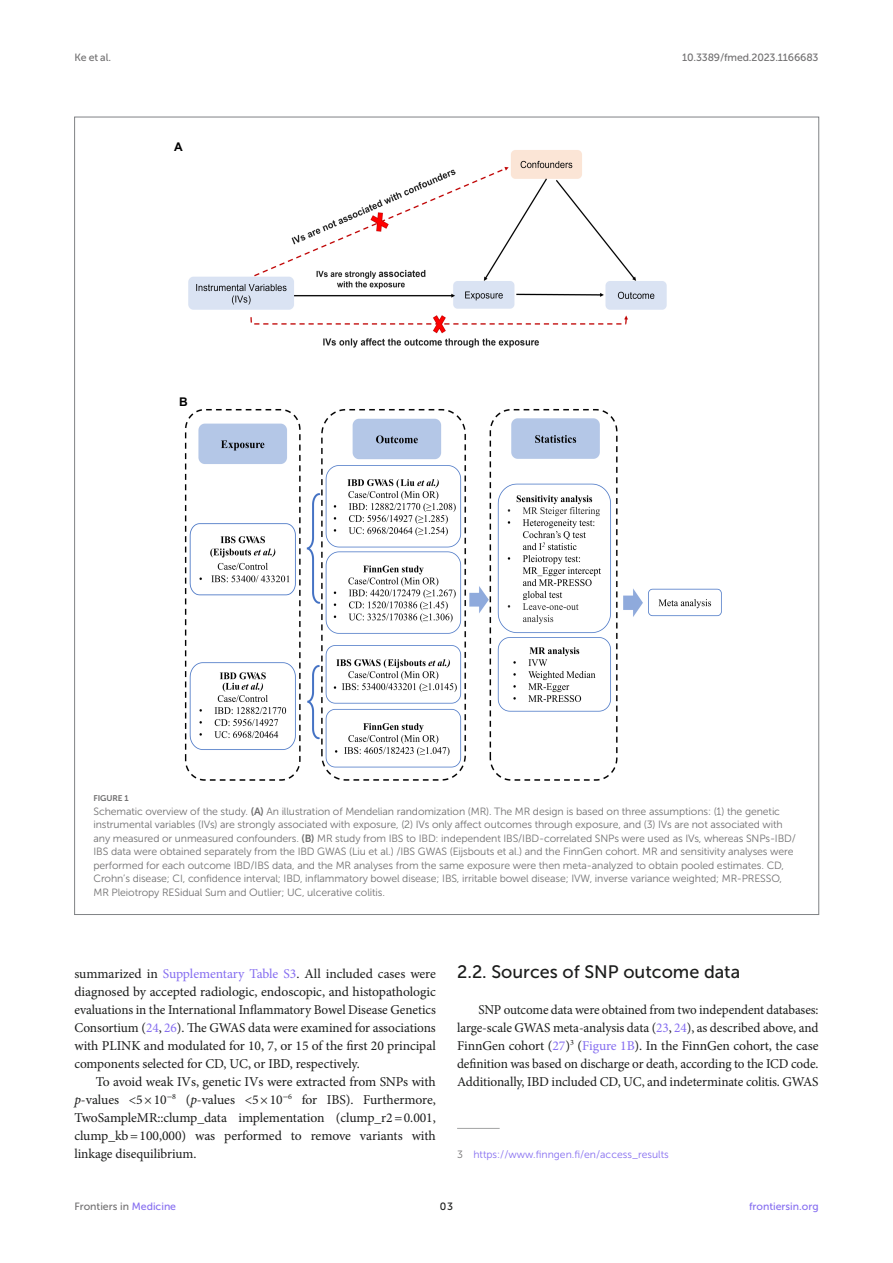
<style>
.page{position:relative;width:893px;height:1263px;background:#fff}
.page>*{position:absolute;margin:0;border:0;box-sizing:border-box;transform-origin:0 0}
.HEAD_2{font:18px "Museo Sans 500";color:#1b1c1b}
.TEXT{font:13.5px/18px "Minion Pro";letter-spacing:-.005em;color:#1b1c1b;text-align:justify}
.TEXT_FLUSH{font:13.5px/18px "Minion Pro";letter-spacing:-.01em;color:#1b1c1b;text-align:justify}
.t1{font:700 12px "Arial";color:#000}
.FIG_LEG{font:10.5px/13.5px "Museo Sans 300";letter-spacing:-.01em;color:#706f70}
.t2{font:10.5px "Museo Sans 500";letter-spacing:-.015em;color:#706f70}
.FOOTNOTE{font:10.5px "Museo Sans 300";color:#856df0}
.t3{font:10.5px "Museo Sans 500";color:#856df0}
.t4{font:10.5px "Museo Sans 500";color:#1b1c1b}
.FIG_HD{font:8.25px "Museo Sans 700";letter-spacing:-.01em;color:#706f70}
.s1{font-family:"Museo Sans 700"}
.s2{color:#856df0}
.s3{font-style:italic}
.s4{color:#706f70}
</style>
<div class="page">
<hr style="left:457px;top:1128px;width:43px;height:1px;background:#a2a3a3">
<img style="left:184px;top:150px;width:538px;height:631px">
<p class="t2" style="left:74px;top:51px;width:38px">Ke et al.</p>
<p class="t2" style="left:682px;top:51px;width:138px">10.3389/fmed.2023.1166683</p>
<p class="t1" style="left:174px;top:138px;width:10px">A</p>
<p class="t1" style="left:179px;top:394px;width:10px">B</p>
<p class="FIG_HD" style="left:94px;top:794px;width:37px">FIGURE 1</p>
<p class="FIG_LEG" style="left:94px;top:804px;width:704px">Schematic overview of the study. <span class="s1">(A)</span> An illustration of Mendelian randomization (MR). The MR design is based on three assumptions: (1) the genetic instrumental variables (IVs) are strongly associated with exposure, (2) IVs only affect outcomes through exposure, and (3) IVs are not associated with any measured or unmeasured confounders. <span class="s1">(B)</span> MR study from IBS to IBD: independent IBS/IBD-correlated SNPs were used as IVs, whereas SNPs-IBD/ IBS data were obtained separately from the IBD GWAS (Liu et al.) /IBS GWAS (Eijsbouts et al.) and the FinnGen cohort. MR and sensitivity analyses were performed for each outcome IBD/IBS data, and the MR analyses from the same exposure were then meta-analyzed to obtain pooled estimates. CD, Crohn’s disease; CI, confidence interval; IBD, inflammatory bowel disease; IBS, irritable bowel disease; IVW, inverse variance weighted; MR-PRESSO, MR Pleiotropy RESidual Sum and Outlier; UC, ulcerative colitis.</p>
<p class="TEXT" style="left:74px;top:965px;width:363px">summarized in <span class="s2">Supplementary Table S3</span>. All included cases were diagnosed by accepted radiologic, endoscopic, and histopathologic evaluations in the International Inflammatory Bowel Disease Genetics Consortium (<span class="s2">24</span>, <span class="s2">26</span>). The GWAS data were examined for associations with PLINK and modulated for 10, 7, or 15 of the first 20 principal components selected for CD, UC, or IBD, respectively.</p>
<p class="TEXT" style="left:74px;top:1073px;width:363px;text-indent:21px">To avoid weak IVs, genetic IVs were extracted from SNPs with <span class="s3">p</span>-values &lt;5×10<sup>−</sup><sup>8</sup> (<span class="s3">p</span>-values &lt;5×10<sup>−</sup><sup>6</sup> for IBS). Furthermore, TwoSampleMR::clump_data implementation (clump_r2=0.001, clump_kb=100,000) was performed to remove variants with linkage disequilibrium.</p>
<p class="HEAD_2" style="left:457px;top:962px;width:285px">2.2. Sources of SNP outcome data</p>
<p class="TEXT_FLUSH" style="left:457px;top:1001px;width:363px;text-indent:21px">SNP outcome data were obtained from two independent databases: large-scale GWAS meta-analysis data (<span class="s2">23</span>, <span class="s2">24</span>), as described above, and FinnGen cohort (<span class="s2">27</span>)<sup>3</sup> (<span class="s2">Figure 1B</span>). In the FinnGen cohort, the case definition was based on discharge or death, according to the ICD code.<br>Additionally, IBD included CD, UC, and indeterminate colitis. GWAS</p>
<p class="FOOTNOTE" style="left:457px;top:1149px;width:213px"><span class="s4">3</span> https://www.finngen.fi/en/access_results</p>
<p class="t2" style="left:74px;top:1200px;width:103px">Frontiers in <span class="s2">Medicine</span></p>
<p class="t4" style="left:440px;top:1200px;width:15px">03</p>
<p class="t3" style="left:749px;top:1200px;width:71px">frontiersin.org</p>
</div>
